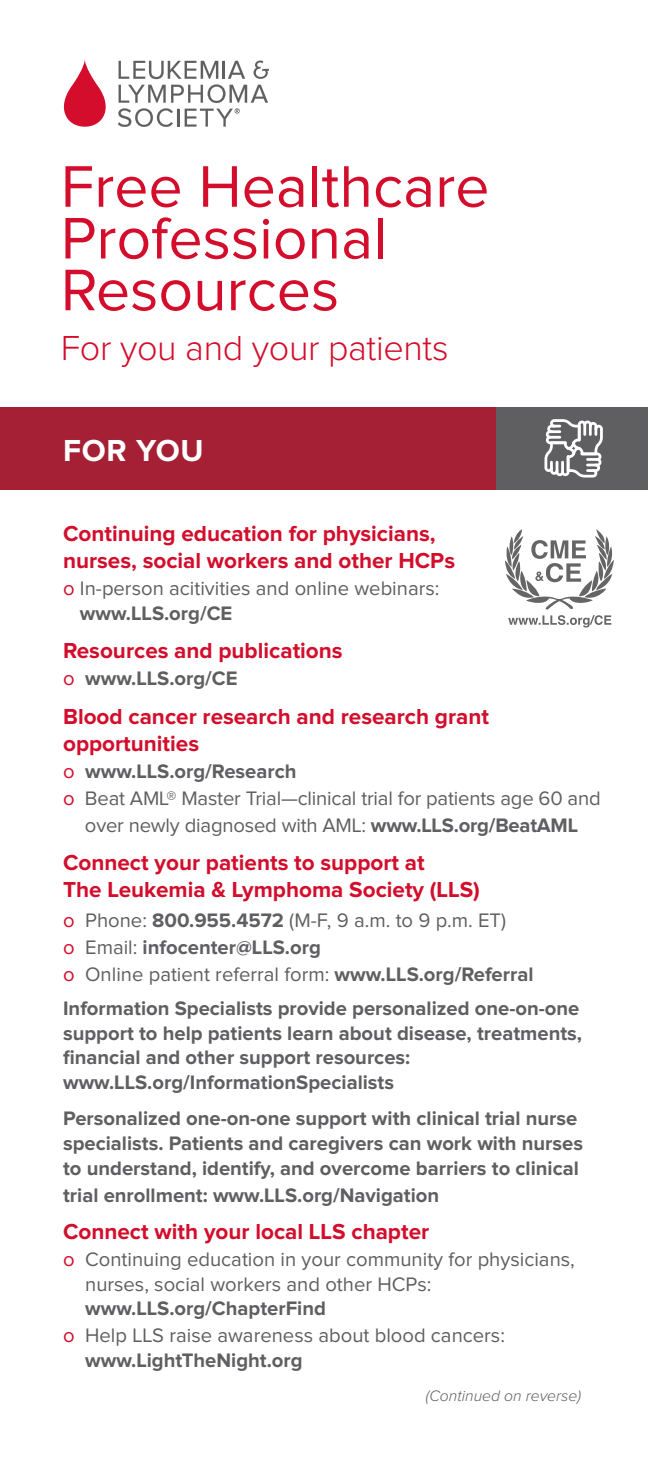
<style>
.page{position:relative;width:648px;height:1458px;background:#fff}
.page>*{position:absolute;margin:0;border:0;box-sizing:border-box;transform-origin:0 0}
.t1{font:60.75px "Proxima Nova";color:#d30d2b}
.t2{font:300 36px "Proxima Nova";letter-spacing:-.01em;color:#d30d2b}
.t3{font:700 31.5px "Proxima Nova";letter-spacing:.02em;color:#fff}
.t4{font:700 22.5px/27px "Proxima Nova";color:#d30d2b}
.t5{font:700 20.25px/24.8px "Proxima Nova";color:#5f5f62}
.t6{font:20.25px/24.8px "Proxima Nova";color:#5f5f62}
.t7{font:italic 300 15.75px "Proxima Nova";color:#5f5f62}
.s1{color:#d30d2b}
.s2{font-weight:700}
.s3{font-weight:400;color:#d30d2b}
.s4{font-weight:400}
</style>
<div class="page">
<div style="left:0;top:407px;width:648px;height:83px;background:#5f5f62"></div>
<div style="left:0;top:407px;width:496px;height:83px;background:#a62035"></div>
<svg style="left:545px;top:419px;width:58px;height:59px"></svg>
<svg style="left:64px;top:60px;width:204px;height:67px"></svg>
<svg style="left:505px;top:529px;width:109px;height:99px"></svg>
<p class="t1" style="left:61px;top:159px;width:430px">Free Healthcare</p>
<p class="t1" style="left:61px;top:211px;width:328px">Professional</p>
<p class="t1" style="left:61px;top:262px;width:280px">Resources</p>
<p class="t2" style="left:61px;top:331px;width:389px">For you and your patients</p>
<p class="t3" style="left:63px;top:436px;width:142px">FOR YOU</p>
<p class="t4" style="left:63px;top:521px;width:394px">Continuing education for physicians, nurses, social workers and other HCPs</p>
<p class="t6" style="left:80px;top:577px;width:361px;text-indent:-17px"><span class="s1">o</span> In-person acitivities and online webinars: <span class="s2">www.LLS.org/CE</span></p>
<p class="t4" style="left:63px;top:638px;width:281px">Resources and publications</p>
<p class="t5" style="left:63px;top:667px;width:176px"><span class="s3">o</span> www.LLS.org/CE</p>
<p class="t4" style="left:63px;top:704px;width:427px">Blood cancer research and research grant opportunities</p>
<p class="t5" style="left:63px;top:759px;width:235px"><span class="s3">o</span> www.LLS.org/Research</p>
<p class="t6" style="left:63px;top:785px;width:539px;line-height:27px;text-align:center"><span class="s1">o</span> Beat AML® Master Trial—clinical trial for patients age 60 and over newly diagnosed with AML: <span class="s2">www.LLS.org/BeatAML</span></p>
<p class="t4" style="left:63px;top:850px;width:418px">Connect your patients to support at<br>The Leukemia &amp; Lymphoma Society (LLS)</p>
<p class="t6" style="left:63px;top:909px;width:445px"><span class="s1">o</span> Phone: <span class="s2">800.955.4572</span> (M-F, 9 a.m. to 9 p.m. ET)</p>
<p class="t5" style="left:63px;top:936px;width:259px"><span class="s3">o</span> <span class="s4">Email:</span> infocenter@LLS.org</p>
<p class="t6" style="left:63px;top:963px;width:472px"><span class="s1">o</span> Online patient referral form: <span class="s2">www.LLS.org/Referral</span></p>
<p class="t5" style="left:63px;top:997px;width:520px">Information Specialists provide personalized one-on-one support to help patients learn about disease, treatments, financial and other support resources: www.LLS.org/InformationSpecialists</p>
<p class="t5" style="left:63px;top:1107px;width:522px">Personalized one-on-one support with clinical trial nurse specialists. Patients and caregivers can work with nurses to understand, identify, and overcome barriers to clinical</p>
<p class="t5" style="left:63px;top:1183px;width:378px">trial enrollment: www.LLS.org/Navigation</p>
<p class="t4" style="left:63px;top:1219px;width:368px">Connect with your local LLS chapter</p>
<p class="t6" style="left:85px;top:1248px;width:491px;text-indent:-22px"><span class="s1">o</span> Continuing education in your community for physicians, nurses, social workers and other HCPs: <span class="s2">www.LLS.org/ChapterFind</span></p>
<p class="t6" style="left:85px;top:1324px;width:421px;text-indent:-22px"><span class="s1">o</span> Help LLS raise awareness about blood cancers: <span class="s2">www.LightTheNight.org</span></p>
<p class="t7" style="left:426px;top:1388px;width:157px">(Continued on reverse)</p>
</div>
